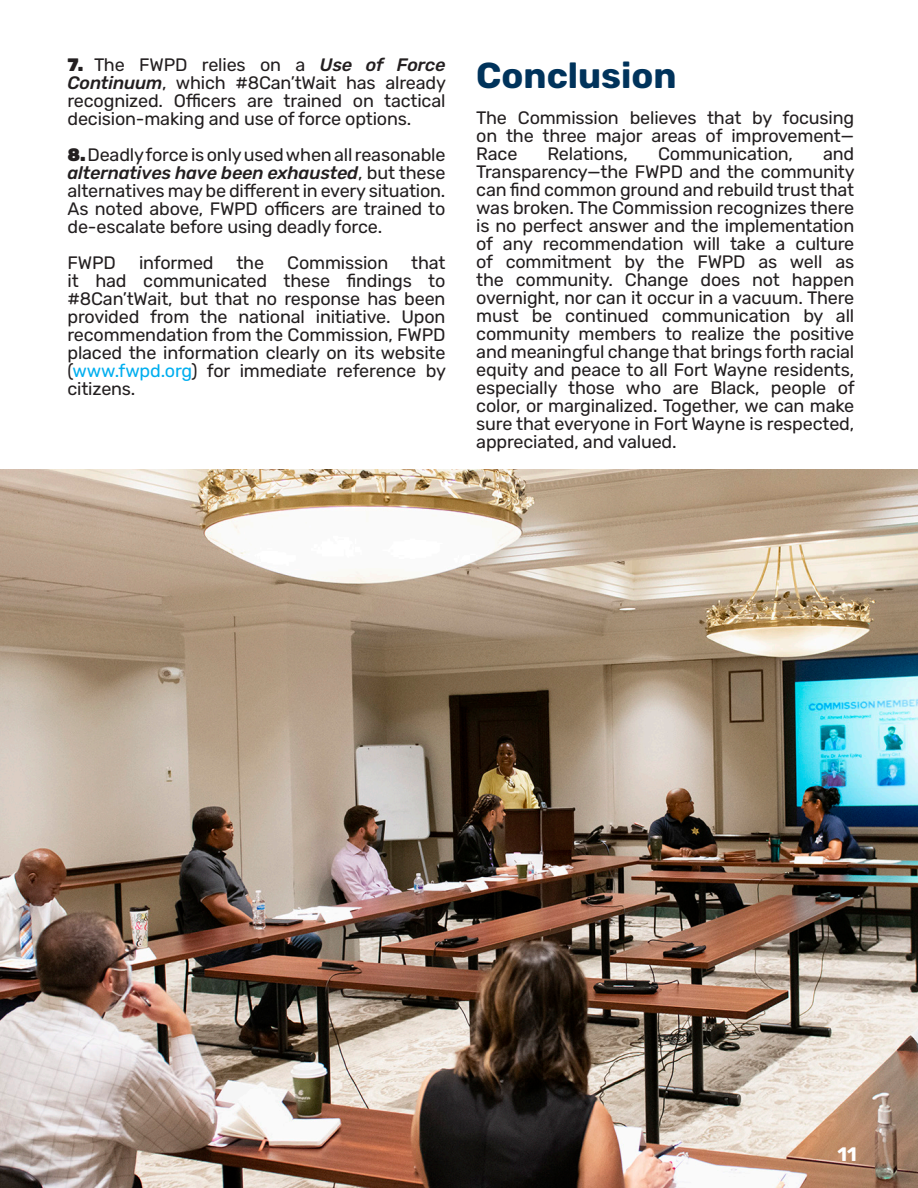
<style>
.page{position:relative;width:918px;height:1188px;background:#fff}
.page>*{position:absolute;margin:0;border:0;box-sizing:border-box;transform-origin:0 0}
.title_CAPS{font:700 36px "Rubik";color:#00335b}
.table_first_row{font:700 19.5px "Rubik";color:#fff}
.t1{font:18px/18px "Rubik";letter-spacing:-.01em;color:#231f20;text-align:justify}
.s1{font-weight:900}
.s2{font-weight:500;font-style:italic}
.s3{color:#00aeef}
</style>
<div class="page">
<img style="left:0;top:470px;width:918px;height:718px">
<p class="t1" style="left:68px;top:56px;width:380px"><span class="s1">7.</span> The FWPD relies on a <span class="s2">Use of Force Continuum</span>, which #8Can’tWait has already recognized. Officers are trained on tactical decision-making and use of force options.</p>
<p class="t1" style="left:68px;top:146px;width:380px"><span class="s1">8.</span> Deadly force is only used when all reasonable <span class="s2">alternatives have been exhausted</span>, but these alternatives may be different in every situation.<br>As noted above, FWPD officers are trained to de-escalate before using deadly force.</p>
<p class="t1" style="left:68px;top:254px;width:50px">FWPD</p>
<p class="t1" style="left:139px;top:254px;width:76px">informed</p>
<p class="t1" style="left:236px;top:254px;width:29px">the</p>
<p class="t1" style="left:287px;top:254px;width:103px">Commission</p>
<p class="t1" style="left:68px;top:254px;width:380px;text-indent:344px">that it had communicated these findings to #8Can’tWait, but that no response has been provided from the national initiative. Upon recommendation from the Commission, FWPD placed the information clearly on its website (<span class="s3">www.fwpd.org</span>) for immediate reference by citizens.</p>
<p class="title_CAPS" style="left:476px;top:54px;width:202px">Conclusion</p>
<p class="t1" style="left:476px;top:109px;width:380px">The Commission believes that by focusing on the three major areas of improvement— Race</p>
<p class="t1" style="left:547px;top:145px;width:82px">Relations,</p>
<p class="t1" style="left:658px;top:145px;width:136px">Communication,</p>
<p class="t1" style="left:476px;top:145px;width:380px;text-indent:347px">and Transparency—the FWPD and the community can find common ground and rebuild trust that was broken. The Commission recognizes there is no perfect answer and the implementation of any recommendation will take a culture of commitment by the FWPD as well as the community. Change does not happen overnight, nor can it occur in a vacuum. There must be continued communication by all community members to realize the positive and meaningful change that brings forth racial equity and peace to all Fort Wayne residents, especially those who are Black, people of color, or marginalized. Together, we can make sure that everyone in Fort Wayne is respected, appreciated, and valued.</p>
<p class="table_first_row" style="left:838px;top:1143px;width:21px">11</p>
</div>
